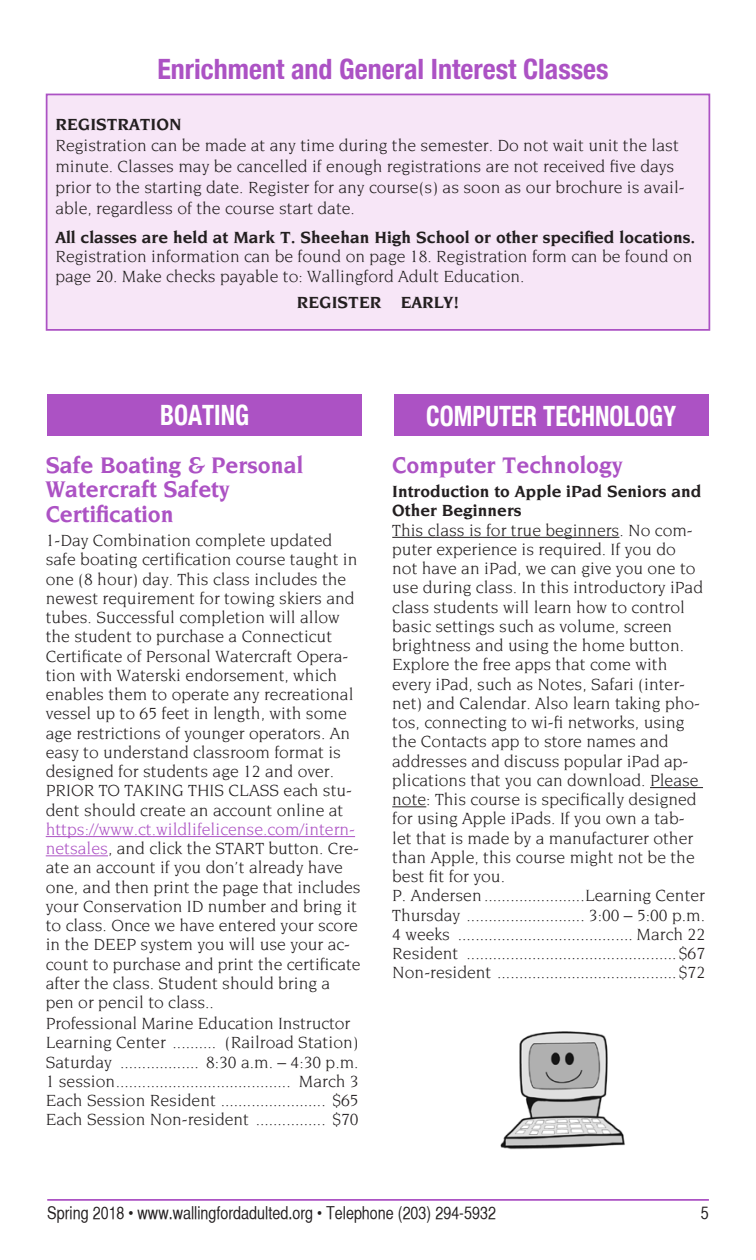
<style>
.page{position:relative;width:756px;height:1260px;background:#fff}
.page>*{position:absolute;margin:0;border:0;box-sizing:border-box;transform-origin:0 0}
.t1{font:700 condensed 28px "Helvetica Neue";color:#ac52c4}
.t2{font:700 condensed 28px "Helvetica Neue";color:#fff;scale:.9 1}
.t3{font:700 24.5px/24.5px "Novarese";color:#ac52c4;scale:.95 1}
.t4{font:17.5px/19.2px "Novarese";color:#231f20}
.t5{font:700 17.5px/19.2px "Novarese";color:#231f20}
.t6{font:17.5px "Helvetica CY Plain";color:#231f20}
.s1{color:#ac52c4}
</style>
<div class="page">
<hr style="left:47px;top:1199px;width:662px;height:2px;background:#ac52c4">
<div style="left:47px;top:394px;width:315px;height:41px;background:#ac52c4"></div>
<div style="left:47px;top:94px;width:662px;height:236px;background:#f7e6f7"></div>
<div style="left:46px;top:94px;width:664px;height:237px;border:2px solid #ac52c4"></div>
<hr style="left:46px;top:836px;width:309px;height:1px;background:#ac52c4">
<hr style="left:46px;top:855px;width:62px;height:1px;background:#ac52c4">
<hr style="left:392px;top:537px;width:227px;height:1px;background:#231f20">
<hr style="left:650px;top:787px;width:53px;height:1px;background:#231f20">
<hr style="left:392px;top:806px;width:34px;height:1px;background:#231f20">
<div style="left:394px;top:394px;width:315px;height:41px;background:#ac52c4"></div>
<img style="left:500px;top:1031px;width:125px;height:119px">
<h1 class="t1" style="left:157px;top:46px;width:453px">Enrichment and General Interest Classes</h1>
<p class="t5" style="left:55px;top:115px;width:128px">REGISTRATION</p>
<p class="t4" style="left:55px;top:135px;width:631px;line-height:21px">Registration can be made at any time during the semester. Do not wait unit the last minute. Classes may be cancelled if enough registrations are not received five days prior to the starting date. Register for any course(s) as soon as our brochure is avail&shy;able, regardless of the course start date.</p>
<p class="t5" style="left:55px;top:228px;width:642px">All classes are held at Mark T. Sheehan High School or other specified locations.</p>
<p class="t4" style="left:55px;top:247px;width:639px">Registration information can be found on page 18. Registration form can be found on page 20. Make checks payable to: Wallingford Adult Education.</p>
<p class="t5" style="left:297px;top:292px;width:164px">REGISTER EARLY!</p>
<h1 class="t2" style="left:160px;top:391px;width:101px">BOATING</h1>
<h2 class="t3" style="left:46px;top:452px;width:272px">Safe Boating &amp; Personal<br>Watercraft Safety<br>Certification</h2>
<p class="t4" style="left:46px;top:531px;width:313px">1-Day Combination complete updated safe boating certification course taught in one (8 hour) day. This class includes the newest requirement for towing skiers and tubes. Successful completion will allow the student to purchase a Connecticut Certificate of Personal Watercraft Opera&shy;tion with Waterski endorsement, which enables them to operate any recreational vessel up to 65 feet in length, with some age restrictions of younger operators. An easy to understand classroom format is designed for students age 12 and over.<br>PRIOR TO TAKING THIS CLASS each stu&shy;dent should create an account online at</p>
<p class="t4" style="left:46px;top:819px;width:316px"><span class="s1">https://www.ct.wildlifelicense.com/intern&shy;netsales</span>, and click the START button. Cre&shy;ate an account if you don’t already have one, and then print the page that includes your Conservation ID number and bring it to class. Once we have entered your score in the DEEP system you will use your ac&shy;count to purchase and print the certificate after the class. Student should bring a pen or pencil to class..</p>
<p class="t4" style="left:46px;top:1014px;width:314px">Professional Marine Education Instructor Learning Center .......... (Railroad Station)<br>Saturday .................. 8:30 a.m. – 4:30 p.m.<br>1 session........................................ March 3<br>Each Session Resident ........................ $65<br>Each Session Non-resident ................ $70</p>
<h1 class="t2" style="left:426px;top:393px;width:279px">COMPUTER TECHNOLOGY</h1>
<h2 class="t3" style="left:392px;top:452px;width:244px">Computer Technology</h2>
<p class="t5" style="left:392px;top:482px;width:311px">Introduction to Apple iPad Seniors and<br>Other Beginners</p>
<p class="t4" style="left:392px;top:520px;width:314px">This class is for true beginners. No com&shy;puter experience is required. If you do not have an iPad, we can give you one to use during class. In this introductory iPad class students will learn how to control basic settings such as volume, screen brightness and using the home button.<br>Explore the free apps that come with every iPad, such as Notes, Safari (inter&shy;net) and Calendar. Also learn taking pho&shy;tos, connecting to wi-fi networks, using the Contacts app to store names and addresses and discuss popular iPad ap&shy;plications that you can download. Please note: This course is specifically designed for using Apple iPads. If you own a tab&shy;let that is made by a manufacturer other than Apple, this course might not be the best fit for you.<br>P. Andersen.......................Learning Center Thursday ........................... 3:00 – 5:00 p.m.<br>4 weeks ........................................ March 22<br>Resident ................................................ $67<br>Non-resident ......................................... $72</p>
<p class="t6" style="left:47px;top:1203px;width:450px">Spring 2018 • www.wallingfordadulted.org • Telephone (203) 294-5932</p>
<p class="t6" style="left:701px;top:1203px;width:9px">5</p>
</div>
